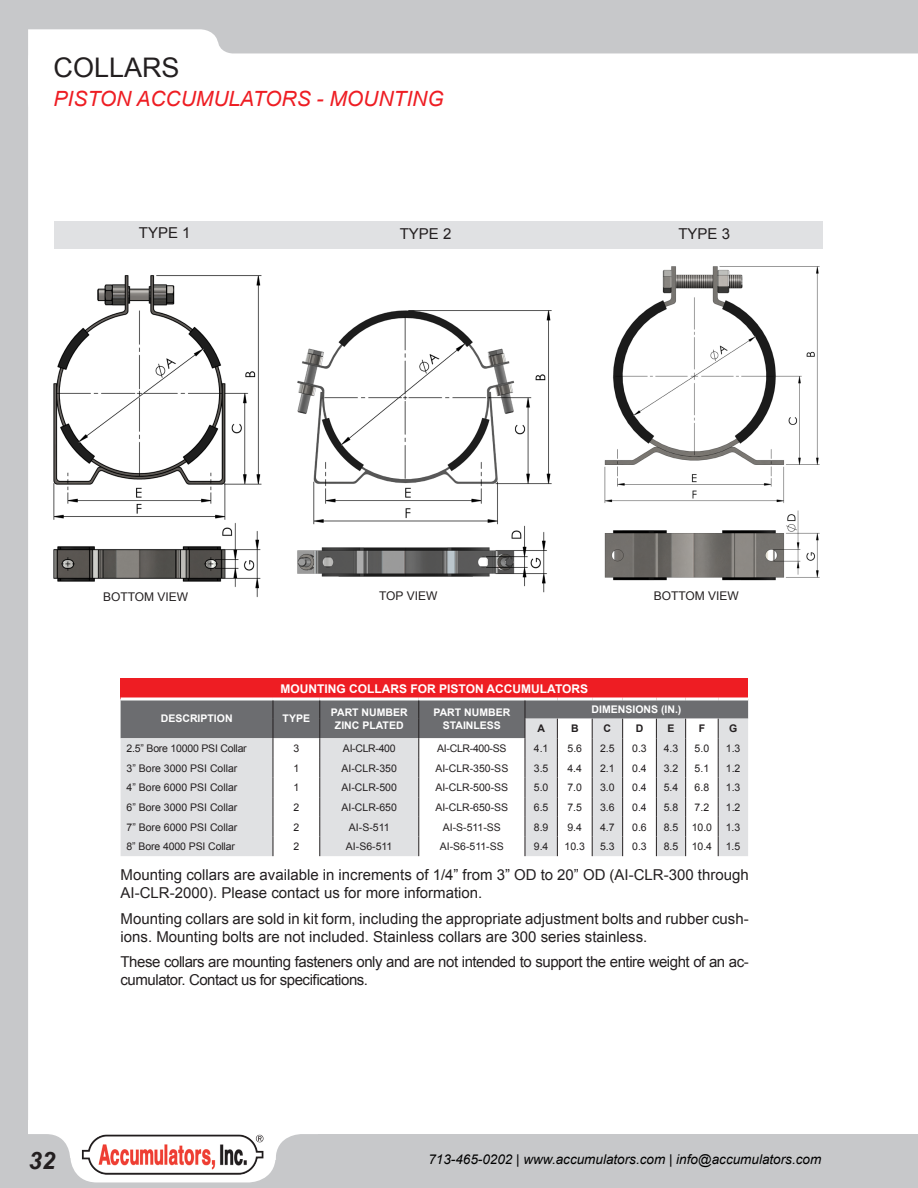
<style>
.page{position:relative;width:918px;height:1188px;background:#c7c8ca}
.page>*{position:absolute;margin:0;border:0;box-sizing:border-box;transform-origin:0 0}
.t1{font:27px "Arial";color:#231f20}
.t2{font:italic 700 24px "Arial";color:#231f20}
.t3{font:italic 21px "Arial";color:#ee1d23}
.t4{font:15px/18px "Arial";color:#231f20}
.t5{font:15px/18px "Arial";letter-spacing:-.03em;color:#231f20}
.t6{font:italic 13.5px "Arial";color:#000}
.t7{font:700 12px "Arial";color:#fff}
.t8{font:12px "Arial";color:#231f20}
.t9{font:10.5px "Arial";color:#231f20}
.t10{font:700 10.5px/12.6px "Arial";color:#fff;text-align:center}
.t11{font:10.5px "Arial";letter-spacing:-.02em;color:#231f20}
.t12{font:10.5px "Arial";letter-spacing:-.03em;color:#231f20}
.t13{font:700 10.5px "Arial";color:#231f20}
</style>
<div class="page">
<div style="left:28px;top:120px;width:890px;height:1014px;background:#fff"></div>
<svg style="left:28px;top:29px;width:890px;height:91px"></svg>
<img style="left:39px;top:272px;width:516px;height:330px">
<div style="left:121px;top:678px;width:627px;height:21px;background:#ee1d23"></div>
<hr style="left:121px;top:698px;width:152px;height:3px;background:#fff">
<hr style="left:273px;top:698px;width:47px;height:3px;background:#fff">
<hr style="left:320px;top:698px;width:99px;height:3px;background:#fff">
<hr style="left:419px;top:698px;width:106px;height:3px;background:#fff">
<hr style="left:525px;top:698px;width:32px;height:3px;background:#fff">
<hr style="left:557px;top:698px;width:35px;height:3px;background:#fff">
<hr style="left:592px;top:698px;width:31px;height:3px;background:#fff">
<hr style="left:623px;top:698px;width:33px;height:3px;background:#fff">
<hr style="left:656px;top:698px;width:30px;height:3px;background:#fff">
<hr style="left:686px;top:698px;width:32px;height:3px;background:#fff">
<hr style="left:718px;top:698px;width:30px;height:3px;background:#fff">
<svg style="left:121px;top:699px;width:627px;height:157px;background:#cfd0d1"></svg>
<img style="left:595px;top:259px;width:235px;height:331px">
<div style="left:54px;top:221px;width:769px;height:28px;background:#e0e1e3"></div>
<div style="left:29px;top:1120px;width:75px;height:38px;background:#fff"></div>
<svg style="left:28px;top:1125px;width:315px;height:58px"></svg>
<img style="left:80px;top:1130px;width:185px;height:46px">
<h1 class="t1" style="left:54px;top:50px;width:128px">COLLARS</h1>
<h3 class="t3" style="left:54px;top:85px;width:392px">PISTON ACCUMULATORS - MOUNTING</h3>
<h3 class="t4" style="left:139px;top:224px;width:53px">TYPE 1</h3>
<h3 class="t4" style="left:400px;top:225px;width:53px">TYPE 2</h3>
<h3 class="t4" style="left:678px;top:225px;width:53px">TYPE 3</h3>
<p class="t8" style="left:103px;top:589px;width:87px">BOTTOM VIEW</p>
<p class="t8" style="left:379px;top:588px;width:60px">TOP VIEW</p>
<p class="t7" style="left:281px;top:681px;width:309px">MOUNTING COLLARS FOR PISTON ACCUMULATORS</p>
<p class="t8" style="left:654px;top:588px;width:87px">BOTTOM VIEW</p>
<p class="t10" style="left:161px;top:713px;width:73px">DESCRIPTION</p>
<p class="t10" style="left:283px;top:713px;width:29px">TYPE</p>
<p class="t10" style="left:331px;top:707px;width:78px">PART NUMBER<br>ZINC PLATED</p>
<p class="t10" style="left:433px;top:707px;width:78px">PART NUMBER<br>STAINLESS</p>
<p class="t10" style="left:592px;top:703px;width:91px">DIMENSIONS (IN.)</p>
<p class="t13" style="left:538px;top:722px;width:9px">A</p>
<p class="t13" style="left:571px;top:722px;width:9px">B</p>
<p class="t13" style="left:604px;top:722px;width:9px">C</p>
<p class="t13" style="left:636px;top:722px;width:9px">D</p>
<p class="t13" style="left:668px;top:722px;width:9px">E</p>
<p class="t13" style="left:699px;top:722px;width:8px">F</p>
<p class="t13" style="left:729px;top:722px;width:10px">G</p>
<p class="t11" style="left:127px;top:741px;width:122px">2.5” Bore 10000 PSI Collar</p>
<p class="t9" style="left:293px;top:741px;width:7px">3</p>
<p class="t9" style="left:343px;top:741px;width:54px">AI-CLR-400</p>
<p class="t12" style="left:437px;top:741px;width:71px">AI-CLR-400-SS</p>
<p class="t9" style="left:534px;top:741px;width:16px">4.1</p>
<p class="t9" style="left:567px;top:741px;width:16px">5.6</p>
<p class="t9" style="left:600px;top:741px;width:16px">2.5</p>
<p class="t9" style="left:632px;top:741px;width:16px">0.3</p>
<p class="t9" style="left:664px;top:741px;width:16px">4.3</p>
<p class="t9" style="left:695px;top:741px;width:16px">5.0</p>
<p class="t9" style="left:726px;top:741px;width:16px">1.3</p>
<p class="t9" style="left:127px;top:761px;width:112px">3” Bore 3000 PSI Collar</p>
<p class="t9" style="left:293px;top:761px;width:7px">1</p>
<p class="t9" style="left:342px;top:761px;width:57px">AI-CLR-350</p>
<p class="t9" style="left:435px;top:761px;width:74px">AI-CLR-350-SS</p>
<p class="t9" style="left:534px;top:761px;width:16px">3.5</p>
<p class="t9" style="left:567px;top:761px;width:16px">4.4</p>
<p class="t9" style="left:600px;top:761px;width:16px">2.1</p>
<p class="t9" style="left:632px;top:761px;width:16px">0.4</p>
<p class="t9" style="left:664px;top:761px;width:16px">3.2</p>
<p class="t9" style="left:695px;top:761px;width:16px">5.1</p>
<p class="t9" style="left:726px;top:761px;width:16px">1.2</p>
<p class="t9" style="left:127px;top:781px;width:112px">4” Bore 6000 PSI Collar</p>
<p class="t9" style="left:293px;top:781px;width:7px">1</p>
<p class="t9" style="left:342px;top:781px;width:57px">AI-CLR-500</p>
<p class="t9" style="left:435px;top:781px;width:74px">AI-CLR-500-SS</p>
<p class="t9" style="left:534px;top:781px;width:16px">5.0</p>
<p class="t9" style="left:567px;top:781px;width:16px">7.0</p>
<p class="t9" style="left:600px;top:781px;width:16px">3.0</p>
<p class="t9" style="left:632px;top:781px;width:16px">0.4</p>
<p class="t9" style="left:664px;top:781px;width:16px">5.4</p>
<p class="t9" style="left:695px;top:781px;width:16px">6.8</p>
<p class="t9" style="left:726px;top:781px;width:16px">1.3</p>
<p class="t9" style="left:127px;top:800px;width:112px">6” Bore 3000 PSI Collar</p>
<p class="t9" style="left:293px;top:800px;width:7px">2</p>
<p class="t9" style="left:342px;top:800px;width:57px">AI-CLR-650</p>
<p class="t9" style="left:435px;top:800px;width:74px">AI-CLR-650-SS</p>
<p class="t9" style="left:534px;top:800px;width:16px">6.5</p>
<p class="t9" style="left:567px;top:800px;width:16px">7.5</p>
<p class="t9" style="left:600px;top:800px;width:16px">3.6</p>
<p class="t9" style="left:632px;top:800px;width:16px">0.4</p>
<p class="t9" style="left:664px;top:800px;width:16px">5.8</p>
<p class="t9" style="left:695px;top:800px;width:16px">7.2</p>
<p class="t9" style="left:726px;top:800px;width:16px">1.2</p>
<p class="t9" style="left:127px;top:820px;width:112px">7” Bore 6000 PSI Collar</p>
<p class="t9" style="left:293px;top:820px;width:7px">2</p>
<p class="t9" style="left:349px;top:820px;width:42px">AI-S-511</p>
<p class="t9" style="left:443px;top:820px;width:60px">AI-S-511-SS</p>
<p class="t9" style="left:534px;top:820px;width:16px">8.9</p>
<p class="t9" style="left:567px;top:820px;width:16px">9.4</p>
<p class="t9" style="left:600px;top:820px;width:16px">4.7</p>
<p class="t9" style="left:632px;top:820px;width:16px">0.6</p>
<p class="t9" style="left:664px;top:820px;width:16px">8.5</p>
<p class="t9" style="left:692px;top:820px;width:22px">10.0</p>
<p class="t9" style="left:726px;top:820px;width:16px">1.3</p>
<p class="t9" style="left:127px;top:840px;width:110px">8” Bore 4000 PSI Collar</p>
<p class="t9" style="left:293px;top:840px;width:7px">2</p>
<p class="t9" style="left:346px;top:840px;width:48px">AI-S6-511</p>
<p class="t9" style="left:440px;top:840px;width:65px">AI-S6-511-SS</p>
<p class="t9" style="left:534px;top:840px;width:16px">9.4</p>
<p class="t9" style="left:565px;top:840px;width:22px">10.3</p>
<p class="t9" style="left:600px;top:840px;width:16px">5.3</p>
<p class="t9" style="left:632px;top:840px;width:16px">0.3</p>
<p class="t9" style="left:664px;top:840px;width:16px">8.5</p>
<p class="t9" style="left:692px;top:840px;width:22px">10.4</p>
<p class="t9" style="left:726px;top:840px;width:16px">1.5</p>
<h3 class="t4" style="left:121px;top:866px;width:630px">Mounting collars are available in increments of 1/4” from 3” OD to 20” OD (AI-CLR-300 through<br>AI-CLR-2000). Please contact us for more information.</h3>
<h3 class="t4" style="left:121px;top:909px;width:630px">Mounting collars are sold in kit form, including the appropriate adjustment bolts and rubber cush&shy;ions. Mounting bolts are not included. Stainless collars are 300 series stainless.</h3>
<h3 class="t5" style="left:121px;top:953px;width:630px">These collars are mounting fasteners only and are not intended to support the entire weight of an ac&shy;cumulator. Contact us for specifications.</h3>
<h2 class="t2" style="left:29px;top:1145px;width:28px">32</h2>
<p class="t6" style="left:428px;top:1150px;width:394px">713-465-0202 | www.accumulators.com | info@accumulators.com</p>
</div>
